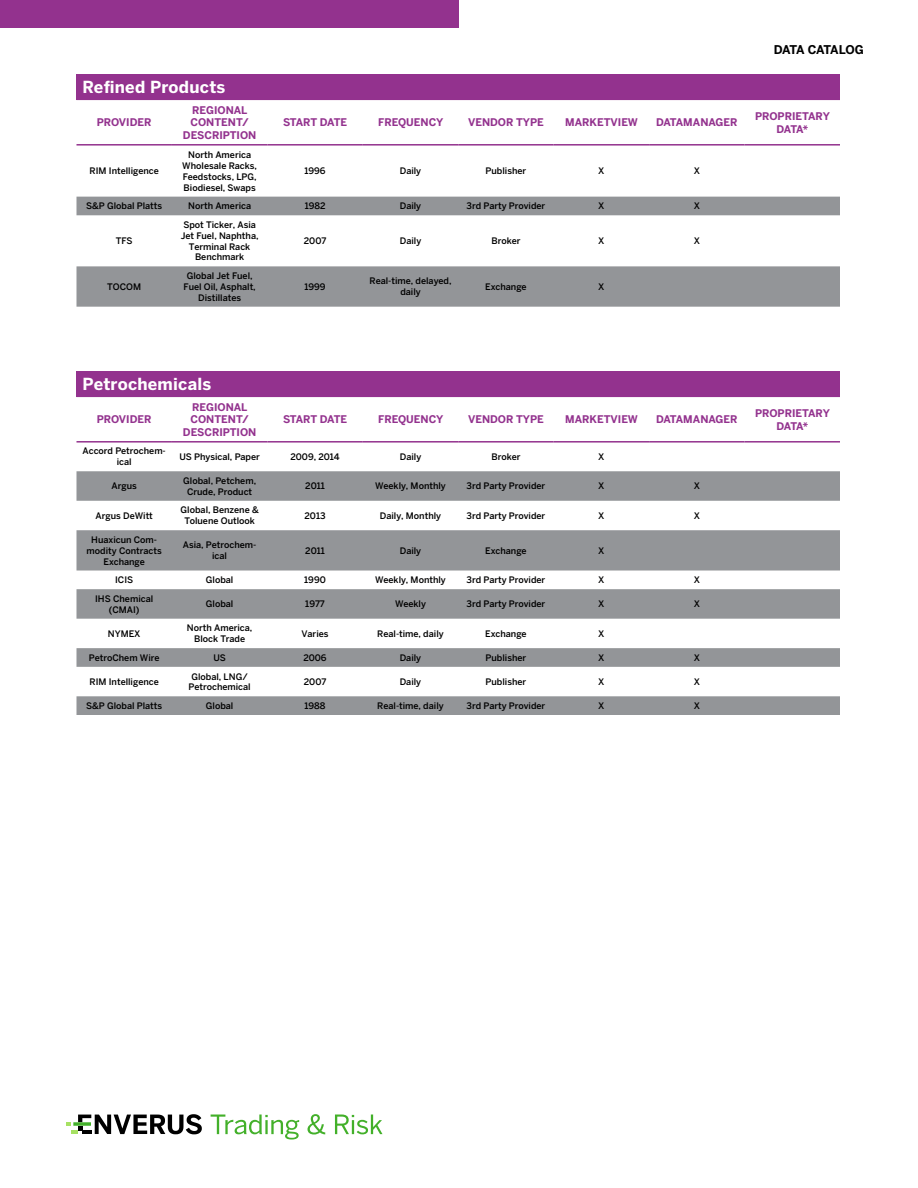
<style>
.page{position:relative;width:918px;height:1188px;background:#fff}
.page>*{position:absolute;margin:0;border:0;box-sizing:border-box;transform-origin:0 0}
.t1{font:700 16.5px "Benton Sans";letter-spacing:.01em;color:#fff}
.t2{font:700 12px "Benton Sans";letter-spacing:-.04em;color:#000}
.t3{font:700 10.5px/12.6px "Benton Sans";color:#93328e;text-align:center}
.t4{font:700 10.5px "Benton Sans";letter-spacing:-.03em;color:#93328e}
.t5{font:500 9px/10.8px "Benton Sans";color:#000;text-align:center}
</style>
<div class="page">
<svg style="left:66px;top:1114px;width:136px;height:20px"></svg>
<svg style="left:211px;top:1115px;width:88px;height:25px"></svg>
<svg style="left:308px;top:1114px;width:17px;height:21px"></svg>
<svg style="left:335px;top:1115px;width:47px;height:19px"></svg>
<div style="left:0;top:0;width:459px;height:28px;background:#93328e"></div>
<div style="left:76px;top:74px;width:764px;height:25px;background:#93328e"></div>
<svg style="left:76px;top:196px;width:764px;height:1px"></svg>
<svg style="left:76px;top:197px;width:764px;height:110px;fill:#939598"></svg>
<hr style="left:76px;top:99px;width:96px;height:1px;background:#93328e">
<hr style="left:172px;top:99px;width:95px;height:1px;background:#93328e">
<hr style="left:267px;top:99px;width:96px;height:1px;background:#93328e">
<hr style="left:363px;top:99px;width:95px;height:1px;background:#93328e">
<hr style="left:458px;top:99px;width:96px;height:1px;background:#93328e">
<hr style="left:554px;top:99px;width:95px;height:1px;background:#93328e">
<hr style="left:649px;top:99px;width:96px;height:1px;background:#93328e">
<hr style="left:745px;top:99px;width:95px;height:1px;background:#93328e">
<hr style="left:76px;top:144px;width:96px;height:2px;background:#93328e">
<hr style="left:172px;top:144px;width:95px;height:2px;background:#93328e">
<hr style="left:267px;top:144px;width:96px;height:2px;background:#93328e">
<hr style="left:363px;top:144px;width:95px;height:2px;background:#93328e">
<hr style="left:458px;top:144px;width:96px;height:2px;background:#93328e">
<hr style="left:554px;top:144px;width:95px;height:2px;background:#93328e">
<hr style="left:649px;top:144px;width:96px;height:2px;background:#93328e">
<hr style="left:745px;top:144px;width:95px;height:2px;background:#93328e">
<div style="left:76px;top:371px;width:764px;height:25px;background:#93328e"></div>
<svg style="left:76px;top:471px;width:764px;height:244px;fill:#939598"></svg>
<hr style="left:76px;top:396px;width:96px;height:1px;background:#93328e">
<hr style="left:172px;top:396px;width:95px;height:1px;background:#93328e">
<hr style="left:267px;top:396px;width:96px;height:1px;background:#93328e">
<hr style="left:363px;top:396px;width:95px;height:1px;background:#93328e">
<hr style="left:458px;top:396px;width:96px;height:1px;background:#93328e">
<hr style="left:554px;top:396px;width:95px;height:1px;background:#93328e">
<hr style="left:649px;top:396px;width:96px;height:1px;background:#93328e">
<hr style="left:745px;top:396px;width:95px;height:1px;background:#93328e">
<hr style="left:76px;top:441px;width:96px;height:2px;background:#93328e">
<hr style="left:172px;top:441px;width:95px;height:2px;background:#93328e">
<hr style="left:267px;top:441px;width:96px;height:2px;background:#93328e">
<hr style="left:363px;top:441px;width:95px;height:2px;background:#93328e">
<hr style="left:458px;top:441px;width:96px;height:2px;background:#93328e">
<hr style="left:554px;top:441px;width:95px;height:2px;background:#93328e">
<hr style="left:649px;top:441px;width:96px;height:2px;background:#93328e">
<hr style="left:745px;top:441px;width:95px;height:2px;background:#93328e">
<h1 class="t1" style="left:82px;top:77px;width:144px">Refined Products</h1>
<p class="t3" style="left:97px;top:116px;width:56px">PROVIDER</p>
<p class="t3" style="left:183px;top:104px;width:75px">REGIONAL<br>CONTENT/<br>DESCRIPTION</p>
<p class="t5" style="left:90px;top:166px;width:71px">RIM Intelligence</p>
<p class="t5" style="left:182px;top:150px;width:76px">North America<br>Wholesale Racks,<br>Feedstocks, LPG,<br>Biodiesel, Swaps</p>
<h2 class="t2" style="left:774px;top:42px;width:92px">DATA CATALOG</h2>
<p class="t4" style="left:283px;top:116px;width:66px">START DATE</p>
<p class="t3" style="left:378px;top:116px;width:67px">FREQUENCY</p>
<p class="t3" style="left:468px;top:116px;width:77px">VENDOR TYPE</p>
<p class="t3" style="left:565px;top:116px;width:74px">MARKETVIEW</p>
<p class="t3" style="left:656px;top:116px;width:83px">DATAMANAGER</p>
<p class="t3" style="left:755px;top:110px;width:76px">PROPRIETARY<br>DATA*</p>
<p class="t5" style="left:304px;top:166px;width:23px">1996</p>
<p class="t5" style="left:400px;top:166px;width:23px">Daily</p>
<p class="t5" style="left:486px;top:166px;width:42px">Publisher</p>
<p class="t5" style="left:598px;top:166px;width:8px">X</p>
<p class="t5" style="left:694px;top:166px;width:8px">X</p>
<p class="t5" style="left:86px;top:201px;width:78px">S&amp;P Global Platts</p>
<p class="t5" style="left:188px;top:201px;width:64px">North America</p>
<p class="t5" style="left:305px;top:201px;width:22px">1982</p>
<p class="t5" style="left:400px;top:201px;width:23px">Daily</p>
<p class="t5" style="left:467px;top:201px;width:80px">3rd Party Provider</p>
<p class="t5" style="left:598px;top:201px;width:8px">X</p>
<p class="t5" style="left:694px;top:201px;width:8px">X</p>
<p class="t5" style="left:116px;top:236px;width:18px">TFS</p>
<p class="t5" style="left:181px;top:219px;width:79px">Spot Ticker, Asia<br>Jet Fuel, Naphtha,<br>Terminal Rack<br>Benchmark</p>
<p class="t5" style="left:304px;top:236px;width:24px">2007</p>
<p class="t5" style="left:400px;top:236px;width:23px">Daily</p>
<p class="t5" style="left:491px;top:236px;width:31px">Broker</p>
<p class="t5" style="left:598px;top:236px;width:8px">X</p>
<p class="t5" style="left:694px;top:236px;width:8px">X</p>
<p class="t5" style="left:107px;top:281px;width:35px">TOCOM</p>
<p class="t5" style="left:184px;top:270px;width:74px">Global Jet Fuel,<br>Fuel Oil, Asphalt,<br>Distillates</p>
<p class="t5" style="left:305px;top:281px;width:23px">1999</p>
<p class="t5" style="left:370px;top:276px;width:84px">Real-time, delayed, daily</p>
<p class="t5" style="left:485px;top:281px;width:43px">Exchange</p>
<p class="t5" style="left:598px;top:281px;width:8px">X</p>
<h1 class="t1" style="left:82px;top:374px;width:130px">Petrochemicals</h1>
<p class="t3" style="left:97px;top:413px;width:56px">PROVIDER</p>
<p class="t3" style="left:183px;top:401px;width:75px">REGIONAL<br>CONTENT/<br>DESCRIPTION</p>
<p class="t4" style="left:283px;top:413px;width:66px">START DATE</p>
<p class="t3" style="left:378px;top:413px;width:67px">FREQUENCY</p>
<p class="t3" style="left:468px;top:413px;width:77px">VENDOR TYPE</p>
<p class="t3" style="left:565px;top:413px;width:74px">MARKETVIEW</p>
<p class="t3" style="left:656px;top:413px;width:83px">DATAMANAGER</p>
<p class="t3" style="left:755px;top:407px;width:76px">PROPRIETARY<br>DATA*</p>
<p class="t5" style="left:83px;top:446px;width:85px">Accord Petrochem&shy;ical</p>
<p class="t5" style="left:179px;top:451px;width:82px">US Physical, Paper</p>
<p class="t5" style="left:290px;top:451px;width:51px">2009, 2014</p>
<p class="t5" style="left:400px;top:451px;width:23px">Daily</p>
<p class="t5" style="left:491px;top:451px;width:31px">Broker</p>
<p class="t5" style="left:598px;top:451px;width:8px">X</p>
<p class="t5" style="left:112px;top:481px;width:27px">Argus</p>
<p class="t5" style="left:183px;top:475px;width:74px">Global, Petchem,<br>Crude, Product</p>
<p class="t5" style="left:305px;top:481px;width:21px">2011</p>
<p class="t5" style="left:375px;top:481px;width:72px">Weekly, Monthly</p>
<p class="t5" style="left:467px;top:481px;width:80px">3rd Party Provider</p>
<p class="t5" style="left:598px;top:481px;width:8px">X</p>
<p class="t5" style="left:694px;top:481px;width:8px">X</p>
<p class="t5" style="left:96px;top:510px;width:59px">Argus DeWitt</p>
<p class="t5" style="left:181px;top:505px;width:80px">Global, Benzene &amp;<br>Toluene Outlook</p>
<p class="t5" style="left:305px;top:510px;width:23px">2013</p>
<p class="t5" style="left:380px;top:510px;width:63px">Daily, Monthly</p>
<p class="t5" style="left:467px;top:510px;width:80px">3rd Party Provider</p>
<p class="t5" style="left:598px;top:510px;width:8px">X</p>
<p class="t5" style="left:694px;top:510px;width:8px">X</p>
<p class="t5" style="left:87px;top:534px;width:77px">Huaxicun Com&shy;modity Contracts<br>Exchange</p>
<p class="t5" style="left:183px;top:540px;width:75px">Asia, Petrochem&shy;ical</p>
<p class="t5" style="left:305px;top:545px;width:21px">2011</p>
<p class="t5" style="left:400px;top:545px;width:23px">Daily</p>
<p class="t5" style="left:485px;top:545px;width:43px">Exchange</p>
<p class="t5" style="left:598px;top:545px;width:8px">X</p>
<p class="t5" style="left:115px;top:575px;width:20px">ICIS</p>
<p class="t5" style="left:206px;top:575px;width:29px">Global</p>
<p class="t5" style="left:304px;top:575px;width:23px">1990</p>
<p class="t5" style="left:375px;top:575px;width:72px">Weekly, Monthly</p>
<p class="t5" style="left:467px;top:575px;width:80px">3rd Party Provider</p>
<p class="t5" style="left:598px;top:575px;width:8px">X</p>
<p class="t5" style="left:694px;top:575px;width:8px">X</p>
<p class="t5" style="left:95px;top:593px;width:60px">IHS Chemical (CMAI)</p>
<p class="t5" style="left:206px;top:599px;width:29px">Global</p>
<p class="t5" style="left:305px;top:599px;width:21px">1977</p>
<p class="t5" style="left:395px;top:599px;width:32px">Weekly</p>
<p class="t5" style="left:467px;top:599px;width:80px">3rd Party Provider</p>
<p class="t5" style="left:598px;top:599px;width:8px">X</p>
<p class="t5" style="left:694px;top:599px;width:8px">X</p>
<p class="t5" style="left:108px;top:628px;width:34px">NYMEX</p>
<p class="t5" style="left:187px;top:623px;width:67px">North America,<br>Block Trade</p>
<p class="t5" style="left:302px;top:628px;width:28px">Varies</p>
<p class="t5" style="left:377px;top:628px;width:68px">Real-time, daily</p>
<p class="t5" style="left:485px;top:628px;width:43px">Exchange</p>
<p class="t5" style="left:598px;top:628px;width:8px">X</p>
<p class="t5" style="left:89px;top:652px;width:72px">PetroChem Wire</p>
<p class="t5" style="left:213px;top:652px;width:14px">US</p>
<p class="t5" style="left:303px;top:652px;width:25px">2006</p>
<p class="t5" style="left:400px;top:652px;width:23px">Daily</p>
<p class="t5" style="left:486px;top:652px;width:42px">Publisher</p>
<p class="t5" style="left:598px;top:652px;width:8px">X</p>
<p class="t5" style="left:694px;top:652px;width:8px">X</p>
<p class="t5" style="left:90px;top:676px;width:71px">RIM Intelligence</p>
<p class="t5" style="left:189px;top:671px;width:64px">Global, LNG/<br>Petrochemical</p>
<p class="t5" style="left:304px;top:676px;width:24px">2007</p>
<p class="t5" style="left:400px;top:676px;width:23px">Daily</p>
<p class="t5" style="left:486px;top:676px;width:42px">Publisher</p>
<p class="t5" style="left:598px;top:676px;width:8px">X</p>
<p class="t5" style="left:694px;top:676px;width:8px">X</p>
<p class="t5" style="left:86px;top:700px;width:78px">S&amp;P Global Platts</p>
<p class="t5" style="left:206px;top:700px;width:29px">Global</p>
<p class="t5" style="left:305px;top:700px;width:22px">1988</p>
<p class="t5" style="left:377px;top:700px;width:68px">Real-time, daily</p>
<p class="t5" style="left:467px;top:700px;width:80px">3rd Party Provider</p>
<p class="t5" style="left:598px;top:700px;width:8px">X</p>
<p class="t5" style="left:694px;top:700px;width:8px">X</p>
</div>
